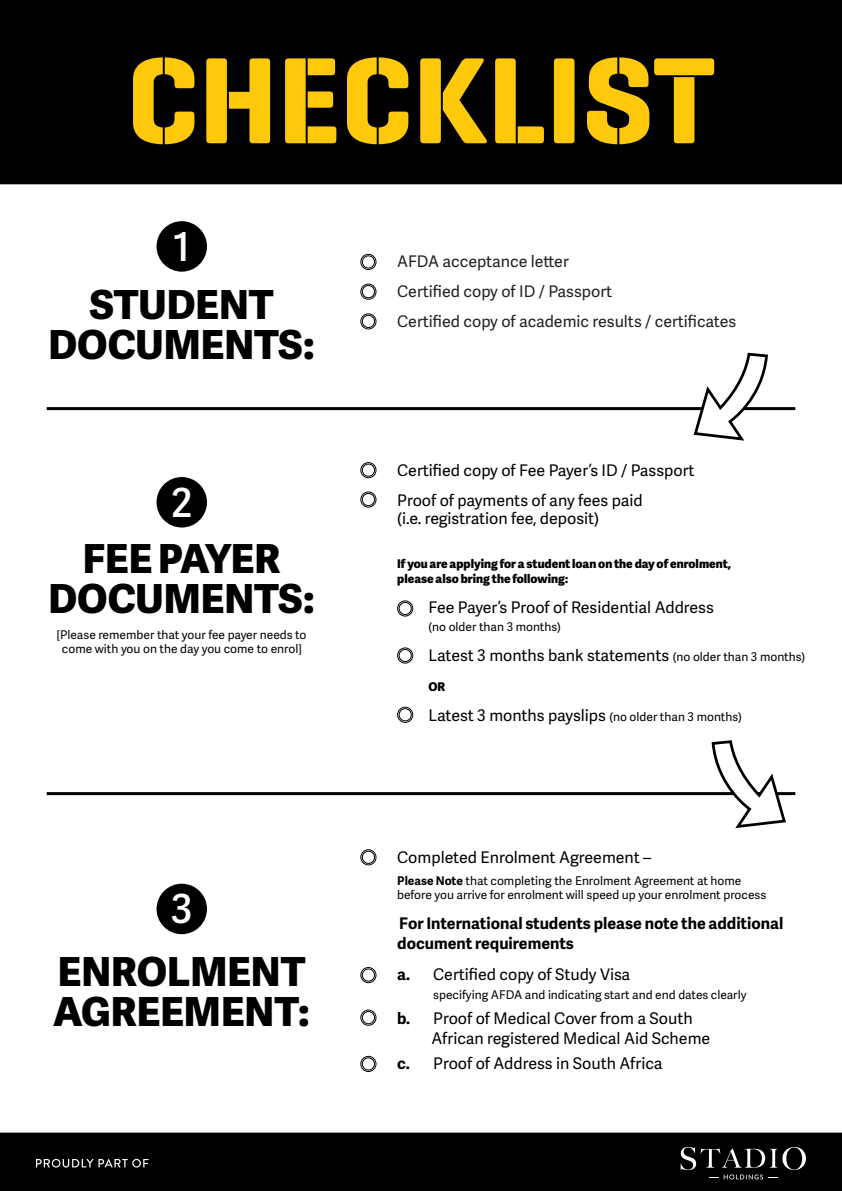
<style>
.page{position:relative;width:842px;height:1191px;background:#fff}
.page>*{position:absolute;margin:0;border:0;box-sizing:border-box;transform-origin:0 0}
.t1{font:700 124.8px "Geogrotesque Stencil A";color:#fec80b}
.t2{font:800 40px/40px "Adelle Sans";color:#000}
.t3{font:600 40px "Adelle Sans";color:#fff}
.t4{font:16px "Adelle Sans";color:#000}
.t5{font:16px "Adelle Sans";color:#231f20}
.t6{font:700 16px/20px "Adelle Sans";color:#000}
.t7{font:12px "Adelle Sans";color:#000}
.t8{font:800 12px "Adelle Sans";color:#000}
.s1{font-size:12px}
.s2{font-weight:700}
</style>
<div class="page">
<div style="left:0;top:0;width:842px;height:184px;background:#000"></div>
<div style="left:0;top:1132px;width:842px;height:59px;background:#000"></div>
<svg style="left:681px;top:1147px;width:125px;height:32px;background:#2b2b2b"></svg>
<svg style="left:36px;top:1158px;width:113px;height:9px"></svg>
<hr style="left:47px;top:407px;width:748px;height:3px;background:#000">
<svg style="left:692px;top:352px;width:77px;height:89px"></svg>
<hr style="left:47px;top:792px;width:748px;height:3px;background:#000">
<svg style="left:710px;top:740px;width:78px;height:89px"></svg>
<div style="left:157px;top:221px;width:50px;height:51px;background:#000;border-radius:50%"></div>
<div style="left:360px;top:284px;width:16px;height:16px;border:1px solid #000;border-radius:50%"></div>
<div style="left:362px;top:285px;width:13px;height:13px;border:1px solid #000;border-radius:50%"></div>
<div style="left:360px;top:313px;width:16px;height:16px;border:1px solid #000;border-radius:50%"></div>
<div style="left:362px;top:315px;width:13px;height:13px;border:1px solid #000;border-radius:50%"></div>
<div style="left:360px;top:254px;width:16px;height:16px;border:1px solid #000;border-radius:50%"></div>
<div style="left:362px;top:255px;width:13px;height:13px;border:1px solid #000;border-radius:50%"></div>
<div style="left:157px;top:883px;width:50px;height:51px;background:#000;border-radius:50%"></div>
<svg style="left:362px;top:850px;width:13px;height:14px"></svg>
<div style="left:360px;top:849px;width:16px;height:16px;border:1px solid #000;border-radius:50%"></div>
<div style="left:362px;top:851px;width:13px;height:12px;border:1px solid #000;border-radius:50%"></div>
<div style="left:360px;top:967px;width:16px;height:16px;border:1px solid #000;border-radius:50%"></div>
<div style="left:362px;top:968px;width:13px;height:13px;border:1px solid #000;border-radius:50%"></div>
<div style="left:360px;top:1009px;width:16px;height:16px;border:1px solid #000;border-radius:50%"></div>
<div style="left:362px;top:1011px;width:13px;height:13px;border:1px solid #000;border-radius:50%"></div>
<div style="left:360px;top:1056px;width:16px;height:15px;border:1px solid #000;border-radius:50%"></div>
<div style="left:362px;top:1057px;width:13px;height:13px;border:1px solid #000;border-radius:50%"></div>
<svg style="left:362px;top:463px;width:13px;height:14px"></svg>
<div style="left:360px;top:462px;width:16px;height:16px;border:1px solid #000;border-radius:50%"></div>
<div style="left:362px;top:464px;width:13px;height:12px;border:1px solid #000;border-radius:50%"></div>
<div style="left:360px;top:491px;width:16px;height:16px;border:1px solid #000;border-radius:50%"></div>
<div style="left:362px;top:493px;width:13px;height:13px;border:1px solid #000;border-radius:50%"></div>
<svg style="left:398px;top:601px;width:14px;height:14px"></svg>
<div style="left:397px;top:600px;width:16px;height:16px;border:1px solid #000;border-radius:50%"></div>
<div style="left:399px;top:602px;width:13px;height:13px;border:1px solid #000;border-radius:50%"></div>
<svg style="left:398px;top:648px;width:14px;height:14px"></svg>
<div style="left:397px;top:647px;width:16px;height:16px;border:1px solid #000;border-radius:50%"></div>
<div style="left:399px;top:649px;width:13px;height:13px;border:1px solid #000;border-radius:50%"></div>
<div style="left:397px;top:707px;width:16px;height:15px;border:1px solid #000;border-radius:50%"></div>
<div style="left:399px;top:708px;width:13px;height:13px;border:1px solid #000;border-radius:50%"></div>
<div style="left:157px;top:477px;width:50px;height:50px;background:#000;border-radius:50%"></div>
<p class="t1" style="left:127px;top:23px;width:590px">CHECKLIST</p>
<p class="t3" style="left:173px;top:217px;width:18px">1</p>
<p class="t2" style="left:90px;top:283px;width:185px">STUDENT</p>
<p class="t2" style="left:48px;top:323px;width:268px">DOCUMENTS:</p>
<p class="t3" style="left:171px;top:473px;width:23px">2</p>
<p class="t2" style="left:48px;top:537px;width:268px;text-align:center">FEE PAYER<br>DOCUMENTS:</p>
<p class="t7" style="left:57px;top:626px;width:251px">[Please remember that your fee payer needs to</p>
<p class="t7" style="left:62px;top:640px;width:241px">come with you on the day you come to enrol]</p>
<p class="t3" style="left:171px;top:880px;width:23px">3</p>
<p class="t2" style="left:53px;top:949px;width:258px">ENROLMENT<br>AGREEMENT:</p>
<p class="t5" style="left:397px;top:250px;width:173px">AFDA acceptance letter</p>
<p class="t5" style="left:397px;top:280px;width:217px">Certified copy of ID / Passport</p>
<p class="t5" style="left:397px;top:310px;width:341px">Certified copy of academic results / certificates</p>
<p class="t4" style="left:397px;top:459px;width:299px">Certified copy of Fee Payer’s ID / Passport</p>
<p class="t4" style="left:397px;top:489px;width:247px">Proof of payments of any fees paid</p>
<p class="t4" style="left:397px;top:507px;width:204px">(i.e. registration fee, deposit)</p>
<p class="t8" style="left:397px;top:555px;width:335px">If you are applying for a student loan on the day of enrolment,</p>
<p class="t8" style="left:397px;top:570px;width:173px">please also bring the following:</p>
<p class="t4" style="left:428px;top:596px;width:287px">Fee Payer’s Proof of Residential Address</p>
<p class="t7" style="left:428px;top:618px;width:134px">(no older than 3 months)</p>
<p class="t4" style="left:428px;top:644px;width:378px">Latest 3 months bank statements <span class="s1">(no older than 3 months)</span></p>
<p class="t8" style="left:428px;top:678px;width:18px">OR</p>
<p class="t4" style="left:428px;top:704px;width:315px">Latest 3 months payslips <span class="s1">(no older than 3 months)</span></p>
<p class="t4" style="left:397px;top:846px;width:255px">Completed Enrolment Agreement –</p>
<p class="t7" style="left:397px;top:872px;width:346px"><span class="s2">Please Note</span> that completing the Enrolment Agreement at home</p>
<p class="t7" style="left:397px;top:886px;width:370px">before you arrive for enrolment will speed up your enrolment process</p>
<p class="t6" style="left:397px;top:913px;width:388px">For International students please note the additional document requirements</p>
<p class="t4" style="left:397px;top:962px;width:235px"><span class="s2">a.</span> Certified copy of Study Visa</p>
<p class="t7" style="left:433px;top:985px;width:315px">specifying AFDA and indicating start and end dates clearly</p>
<p class="t4" style="left:397px;top:1006px;width:297px"><span class="s2">b.</span> Proof of Medical Cover from a South</p>
<p class="t4" style="left:431px;top:1026px;width:280px">African registered Medical Aid Scheme</p>
<p class="t4" style="left:397px;top:1051px;width:267px"><span class="s2">c.</span> Proof of Address in South Africa</p>
</div>
